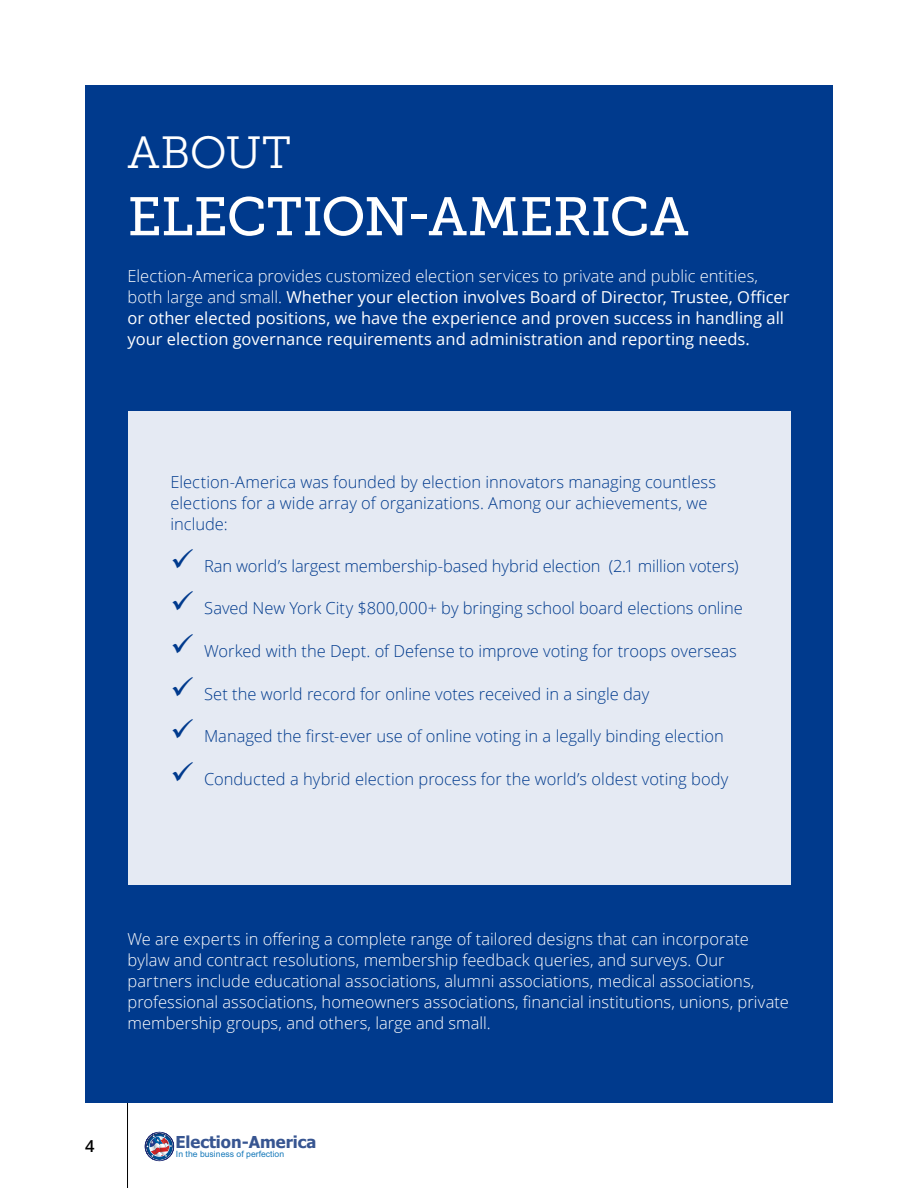
<style>
.page{position:relative;width:918px;height:1188px;background:#fff}
.page>*{position:absolute;margin:0;border:0;box-sizing:border-box;transform-origin:0 0}
.t1{font:54px "Museo Slab 500";letter-spacing:-.005em;color:#fff}
.t2{font:45px "Museo Slab 300";color:#fff}
.t3{font:300 16.5px/21px "Open Sans";color:#003a8d}
.t4{font:300 16.5px/21px "Open Sans";color:#fff}
.t5{font:16.5px/21px "Open Sans";color:#fff}
.t6{font:700 16.5px "Tahoma";color:#375591}
.t7{font:600 16.5px "Open Sans";color:#000}
.t8{font:8.7px "Arial";color:#1679ba}
.s1{font-weight:300}
</style>
<div class="page">
<div style="left:85px;top:85px;width:748px;height:1018px;background:#003a8d"></div>
<svg style="left:145px;top:1132px;width:29px;height:29px"></svg>
<div style="left:128px;top:412px;width:662px;height:473px;background:#e5eaf3"></div>
<hr style="left:127px;top:1103px;width:1px;height:85px;background:#000">
<h2 class="t2" style="left:128px;top:128px;width:151px">About</h2>
<h1 class="t1" style="left:128px;top:187px;width:554px">ELECTION-AMERICA</h1>
<p class="t5" style="left:128px;top:265px;width:664px"><span class="s1">Election-America provides customized election services to private and public entities, both large and small.</span> Whether your election involves Board of Director, Trustee, Officer or other elected positions, we have the experience and proven success in handling all your election governance requirements and administration and reporting needs.</p>
<p class="t3" style="left:170px;top:471px;width:547px">Election-America was founded by election innovators managing countless elections for a wide array of organizations. Among our achievements, we include:</p>
<p class="t3" style="left:204px;top:555px;width:536px">Ran world’s largest membership-based hybrid election (2.1 million voters)</p>
<p class="t3" style="left:204px;top:597px;width:540px">Saved New York City $800,000+ by bringing school board elections online</p>
<p class="t3" style="left:204px;top:640px;width:534px">Worked with the Dept. of Defense to improve voting for troops overseas</p>
<p class="t3" style="left:204px;top:683px;width:447px">Set the world record for online votes received in a single day</p>
<p class="t3" style="left:204px;top:725px;width:521px">Managed the first-ever use of online voting in a legally binding election</p>
<p class="t3" style="left:204px;top:768px;width:526px">Conducted a hybrid election process for the world’s oldest voting body</p>
<p class="t4" style="left:128px;top:928px;width:663px">We are experts in offering a complete range of tailored designs that can incorporate bylaw and contract resolutions, membership feedback queries, and surveys. Our partners include educational associations, alumni associations, medical associations, professional associations, homeowners associations, financial institutions, unions, private membership groups, and others, large and small.</p>
<p class="t7" style="left:85px;top:1134px;width:11px">4</p>
<p class="t6" style="left:175px;top:1131px;width:143px">Election-America</p>
<p class="t8" style="left:176px;top:1148px;width:110px">In the business of perfection</p>
</div>
